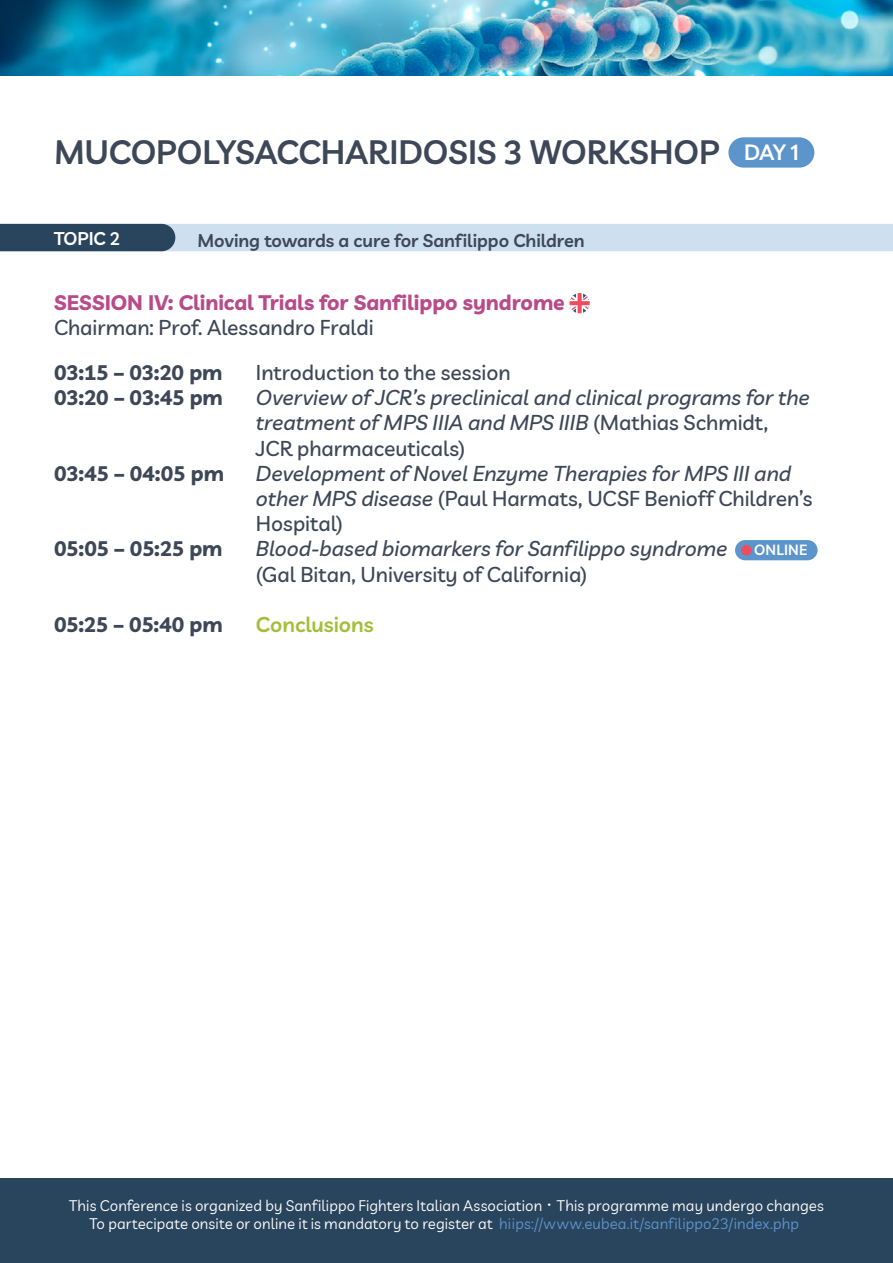
<style>
.page{position:relative;width:893px;height:1263px;background:#fff}
.page>*{position:absolute;margin:0;border:0;box-sizing:border-box;transform-origin:0 0}
.t1{font:600 33px "Livvic";color:#3d4757}
.t2{font:600 21.6px "Livvic";color:#fff}
.t3{font:italic 500 21px/25.2px "Livvic";letter-spacing:-.005em;color:#3d4757}
.t4{font:500 21px/44.5px "Livvic";color:#3d4757}
.t5{font:700 21px/25.2px "Livvic";letter-spacing:-.015em;color:#3d4757}
.t6{font:700 21px "Livvic";letter-spacing:-.005em;color:#b84a8a}
.t7{font:600 21px "Livvic";color:#a3bf38}
.t8{font:600 18px "Livvic";letter-spacing:-.005em;color:#3d4757}
.t9{font:600 18px "Livvic";color:#fff}
.t10{font:15px/18px "Livvic";letter-spacing:.005em;color:#fff;text-align:center}
.t11{font:600 14.4px "Livvic";letter-spacing:.015em;color:#fff}
.s1{font-style:normal}
.s2{font-weight:600}
.s3{color:#5c94cc}
</style>
<div class="page">
<img style="left:0;top:0;width:893px;height:75px">
<svg style="left:0;top:224px;width:893px;height:27px;background:#aec1d2"></svg>
<div style="left:728px;top:137px;width:86px;height:31px;background:#5c94cc;border-radius:15px"></div>
<svg style="left:569px;top:293px;width:21px;height:20px"></svg>
<div style="left:0;top:1178px;width:893px;height:85px;background:#29445d"></div>
<div style="left:735px;top:540px;width:83px;height:20px;background:#5c94cc;border-radius:10px"></div>
<div style="left:741px;top:545px;width:11px;height:10px;background:#ed4d5c;border-radius:50%"></div>
<h1 class="t1" style="left:54px;top:128px;width:667px">MUCOPOLYSACCHARIDOSIS 3 WORKSHOP</h1>
<p class="t2" style="left:744px;top:136px;width:56px">DAY 1</p>
<p class="t9" style="left:54px;top:224px;width:67px">TOPIC 2</p>
<p class="t8" style="left:197px;top:226px;width:389px">Moving towards a cure for Sanfilippo Children</p>
<p class="t6" style="left:54px;top:286px;width:512px">SESSION IV: Clinical Trials for Sanfilippo syndrome</p>
<p class="t4" style="left:256px;top:304px;width:256px;text-indent:-202px">Chairman: Prof. Alessandro Fraldi<br>Introduction to the session</p>
<p class="t3" style="left:256px;top:384px;width:555px">Overview of JCR’s preclinical and clinical programs for the treatment of MPS IIIA and MPS IIIB <span class="s1">(Mathias Schmidt,<br>JCR pharmaceuticals)</span></p>
<p class="t3" style="left:256px;top:459px;width:558px">Development of Novel Enzyme Therapies for MPS III and other MPS disease <span class="s1">(Paul Harmats, UCSF Benioff Children’s<br>Hospital)</span></p>
<p class="t3" style="left:256px;top:535px;width:473px">Blood-based biomarkers for Sanfilippo syndrome</p>
<p class="t4" style="left:256px;top:550px;width:333px">(Gal Bitan, University of California)</p>
<p class="t7" style="left:256px;top:608px;width:119px">Conclusions</p>
<p class="t5" style="left:54px;top:358px;width:170px">03:15 – 03:20 pm<br>03:20 – 03:45 pm</p>
<p class="t5" style="left:54px;top:459px;width:172px">03:45 – 04:05 pm</p>
<p class="t5" style="left:54px;top:534px;width:170px">05:05 – 05:25 pm</p>
<p class="t11" style="left:754px;top:539px;width:55px">ONLINE</p>
<p class="t5" style="left:54px;top:610px;width:170px">05:25 – 05:40 pm</p>
<p class="t10" style="left:69px;top:1196px;width:756px">This Conference is organized by Sanfilippo Fighters Italian Association <span class="s2">·</span> This programme may undergo changes<br>To partecipate onsite or online it is mandatory to register at <span class="s3">hiips://www.eubea.it/sanfilippo23/index.php</span></p>
</div>
